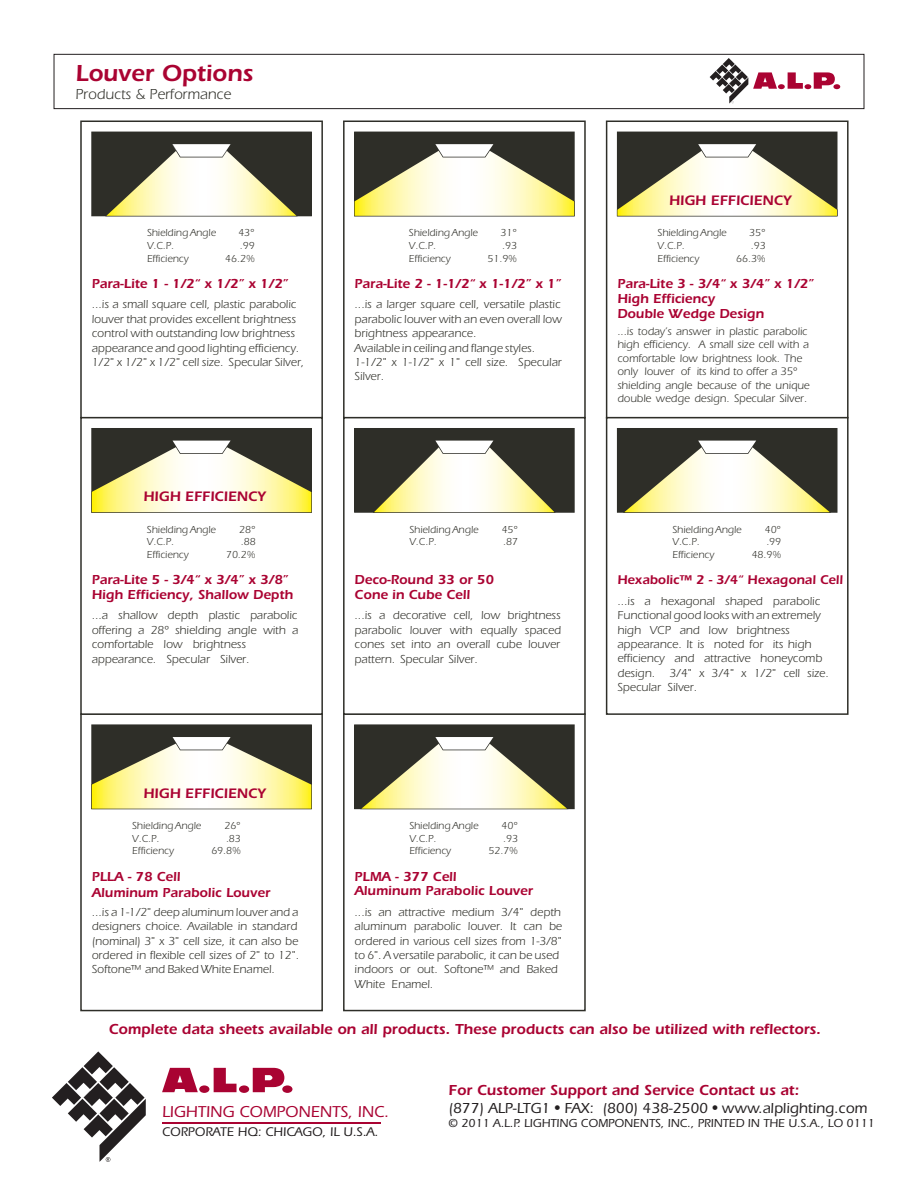
<style>
.page{position:relative;width:918px;height:1188px;background:#fff}
.page>*{position:absolute;margin:0;border:0;box-sizing:border-box;transform-origin:0 0}
.t1{font:600 24px "Itc Eras";color:#aa0332}
.t2{font:500 16.35px "Itc Eras";color:#a90332}
.t3{font:500 15px/18px "Itc Eras";color:#231f20}
.t4{font:600 15px "Itc Eras";color:#aa0332}
.t5{font:15px "Itc Eras";color:#2e2e28}
.t6{font:600 14.25px "Itc Eras";color:#aa0332}
.t7{font:600 13.5px/15px "Itc Eras";color:#aa0332}
.t8{font:600 13.2px "Itc Eras";color:#aa0332}
.t9{font:500 13.05px "Itc Eras";color:#231f20}
.t10{font:12px/14.4px "Itc Eras";color:#2e2e28}
.t11{font:500 12px "Itc Eras";color:#231f20}
.t12{font:11.25px/13.5px "Itc Eras";color:#2e2e28}
.t13{font:10.5px/12.6px "Itc Eras";color:#2e2e28}
.s1{font-weight:600;color:#a90332}
.s2{font-family:"Helvetica";font-weight:400}
</style>
<div class="page">
<div style="left:54px;top:54px;width:810px;height:55px;background:#fff;border:1px solid #231f20"></div>
<div style="left:80px;top:121px;width:243px;height:297px;background:#fff;border:2px solid #2e2e28"></div>
<div style="left:92px;top:132px;width:219px;height:84px;background:#2e2e28"></div>
<svg style="left:104px;top:144px;width:194px;height:73px"></svg>
<div style="left:343px;top:121px;width:243px;height:297px;background:#fff;border:2px solid #2e2e28"></div>
<div style="left:355px;top:132px;width:219px;height:84px;background:#2e2e28"></div>
<svg style="left:354px;top:142px;width:221px;height:75px"></svg>
<div style="left:606px;top:121px;width:243px;height:297px;background:#fff;border:2px solid #2e2e28"></div>
<div style="left:80px;top:713px;width:243px;height:298px;background:#fff;border:2px solid #2e2e28"></div>
<div style="left:343px;top:713px;width:243px;height:298px;background:#fff;border:2px solid #2e2e28"></div>
<div style="left:617px;top:132px;width:220px;height:84px;background:#2e2e28"></div>
<svg style="left:617px;top:142px;width:221px;height:75px"></svg>
<div style="left:92px;top:725px;width:219px;height:84px;background:#2e2e28"></div>
<svg style="left:91px;top:735px;width:221px;height:74px"></svg>
<div style="left:355px;top:725px;width:219px;height:84px;background:#2e2e28"></div>
<svg style="left:359px;top:737px;width:209px;height:73px"></svg>
<div style="left:80px;top:417px;width:243px;height:298px;background:#fff;border:2px solid #2e2e28"></div>
<div style="left:92px;top:428px;width:219px;height:84px;background:#2e2e28"></div>
<svg style="left:91px;top:439px;width:221px;height:74px"></svg>
<div style="left:343px;top:417px;width:243px;height:298px;background:#fff;border:2px solid #2e2e28"></div>
<div style="left:355px;top:428px;width:219px;height:84px;background:#2e2e28"></div>
<svg style="left:372px;top:440px;width:184px;height:73px"></svg>
<div style="left:606px;top:417px;width:243px;height:298px;background:#fff;border:2px solid #2e2e28"></div>
<div style="left:617px;top:428px;width:220px;height:84px;background:#2e2e28"></div>
<svg style="left:622px;top:440px;width:209px;height:73px"></svg>
<svg style="left:710px;top:58px;width:130px;height:46px"></svg>
<svg style="left:52px;top:1051px;width:94px;height:111px"></svg>
<svg style="left:214px;top:1068px;width:23px;height:24px"></svg>
<svg style="left:162px;top:1068px;width:36px;height:24px"></svg>
<div style="left:199px;top:1085px;width:10px;height:8px;background:#a90332;border-radius:50%"></div>
<div style="left:239px;top:1085px;width:10px;height:8px;background:#a90332;border-radius:50%"></div>
<svg style="left:253px;top:1068px;width:39px;height:25px"></svg>
<hr style="left:162px;top:1122px;width:218px;height:2px;background:#a90332">
<h1 class="t1" style="left:76px;top:59px;width:179px">Louver Options</h1>
<p class="t5" style="left:76px;top:86px;width:157px">Products &amp; Performance</p>
<p class="t13" style="left:147px;top:227px;width:71px">Shielding Angle<br>V.C.P.<br>Efficiency</p>
<p class="t13" style="left:225px;top:227px;width:31px;text-align:right">43° .99<br>46.2%</p>
<p class="t7" style="left:92px;top:276px;width:198px">Para-Lite 1 - 1/2“ x 1/2” x 1/2”</p>
<p class="t10" style="left:92px;top:297px;width:214px">...is a small square cell, plastic parabolic louver that provides excellent brightness control with outstanding low brightness appearance and good lighting efficiency.<br>1/2" x 1/2" x 1/2" cell size. Specular Silver,</p>
<p class="t6" style="left:144px;top:488px;width:124px">HIGH EFFICIENCY</p>
<p class="t13" style="left:147px;top:523px;width:71px">Shielding Angle<br>V.C.P.<br>Efficiency</p>
<p class="t13" style="left:226px;top:523px;width:31px;text-align:right">28° .88<br>70.2%</p>
<p class="t7" style="left:92px;top:572px;width:203px">Para-Lite 5 - 3/4“ x 3/4” x 3/8”<br>High Efficiency, Shallow Depth</p>
<p class="t10" style="left:92px;top:608px;width:208px">...a shallow depth plastic parabolic offering a 28º shielding angle with a comfortable low brightness appearance. Specular Silver.</p>
<p class="t6" style="left:144px;top:785px;width:124px">HIGH EFFICIENCY</p>
<p class="t6" style="left:669px;top:192px;width:124px">HIGH EFFICIENCY</p>
<p class="t13" style="left:409px;top:227px;width:71px">Shielding Angle<br>V.C.P.<br>Efficiency</p>
<p class="t13" style="left:488px;top:227px;width:31px;text-align:right">31° .93<br>51.9%</p>
<p class="t13" style="left:658px;top:227px;width:71px">Shielding Angle<br>V.C.P.<br>Efficiency</p>
<p class="t13" style="left:736px;top:227px;width:31px;text-align:right">35° .93<br>66.3%</p>
<p class="t7" style="left:355px;top:276px;width:208px">Para-Lite 2 - 1-1/2“ x 1-1/2” x 1”</p>
<p class="t10" style="left:355px;top:297px;width:209px">...is a larger square cell, versatile plastic parabolic louver with an even overall low brightness appearance.<br>Available in ceiling and flange styles.<br>1-1/2" x 1-1/2" x 1" cell size. Specular Silver.</p>
<p class="t13" style="left:409px;top:523px;width:71px">Shielding Angle<br>V.C.P.</p>
<p class="t13" style="left:502px;top:523px;width:18px">45° .87</p>
<p class="t7" style="left:355px;top:572px;width:141px">Deco-Round 33 or 50<br>Cone in Cube Cell</p>
<p class="t10" style="left:355px;top:608px;width:208px;text-align:justify">...is a decorative cell, low brightness parabolic louver with equally spaced cones set into an overall cube louver pattern. Specular Silver.</p>
<p class="t7" style="left:617px;top:276px;width:198px">Para-Lite 3 - 3/4“ x 3/4” x 1/2”<br>High Efficiency<br>Double Wedge Design</p>
<p class="t12" style="left:617px;top:324px;width:194px">...is today’s answer in plastic parabolic high efficiency. A small size cell with a comfortable low brightness look. The only louver of its kind to offer a 35º shielding angle because of the unique double wedge design. Specular Silver.</p>
<p class="t13" style="left:673px;top:523px;width:71px">Shielding Angle<br>V.C.P.<br>Efficiency</p>
<p class="t13" style="left:752px;top:523px;width:31px;text-align:right">40° .99<br>48.9%</p>
<p class="t8" style="left:617px;top:572px;width:227px">Hexabolic™ 2 - 3/4“ Hexagonal Cell</p>
<p class="t10" style="left:617px;top:594px;width:213px">...is a hexagonal shaped parabolic<br>Functional good looks with an extremely high VCP and low brightness appearance. It is noted for its high efficiency and attractive honeycomb design. 3/4" x 3/4" x 1/2" cell size.<br>Specular Silver.</p>
<p class="t13" style="left:132px;top:820px;width:71px">Shielding Angle<br>V.C.P.<br>Efficiency</p>
<p class="t13" style="left:211px;top:820px;width:31px;text-align:right">26° .83<br>69.8%</p>
<p class="t13" style="left:409px;top:820px;width:71px">Shielding Angle<br>V.C.P.<br>Efficiency</p>
<p class="t13" style="left:489px;top:820px;width:31px;text-align:right">40° .93<br>52.7%</p>
<p class="t7" style="left:92px;top:868px;width:180px;line-height:16.2px">PLLA - 78 Cell<br>Aluminum Parabolic Louver</p>
<p class="t10" style="left:92px;top:905px;width:209px">...is a 1-1/2" deep aluminum louver and a designers choice. Available in standard (nominal) 3" x 3" cell size, it can also be ordered in flexible cell sizes of 2" to 12".<br>Softone™ and Baked White Enamel.</p>
<p class="t7" style="left:355px;top:869px;width:180px;line-height:14.5px">PLMA - 377 Cell<br>Aluminum Parabolic Louver</p>
<p class="t10" style="left:355px;top:905px;width:209px">...is an attractive medium 3/4" depth aluminum parabolic louver. It can be ordered in various cell sizes from 1-3/8" to 6". A versatile parabolic, it can be used indoors or out. Softone™ and Baked White Enamel.</p>
<p class="t4" style="left:109px;top:1020px;width:714px">Complete data sheets available on all products. These products can also be utilized with reflectors.</p>
<h2 class="t2" style="left:162px;top:1103px;width:229px">LIGHTING COMPONENTS, INC.</h2>
<p class="t9" style="left:162px;top:1125px;width:218px">CORPORATE HQ: CHICAGO, IL U.S.A.</p>
<p class="t3" style="left:449px;top:1081px;width:420px"><span class="s1">For Customer Support and Service Contact us at:<br></span>(877) ALP-LTG1 <span class="s2">•</span> FAX: (800) 438-2500 <span class="s2">•</span> www.alplighting.com</p>
<p class="t11" style="left:449px;top:1117px;width:428px">© 2011 A.L.P. LIGHTING COMPONENTS, INC., PRINTED IN THE U.S.A., LO 0111</p>
</div>
